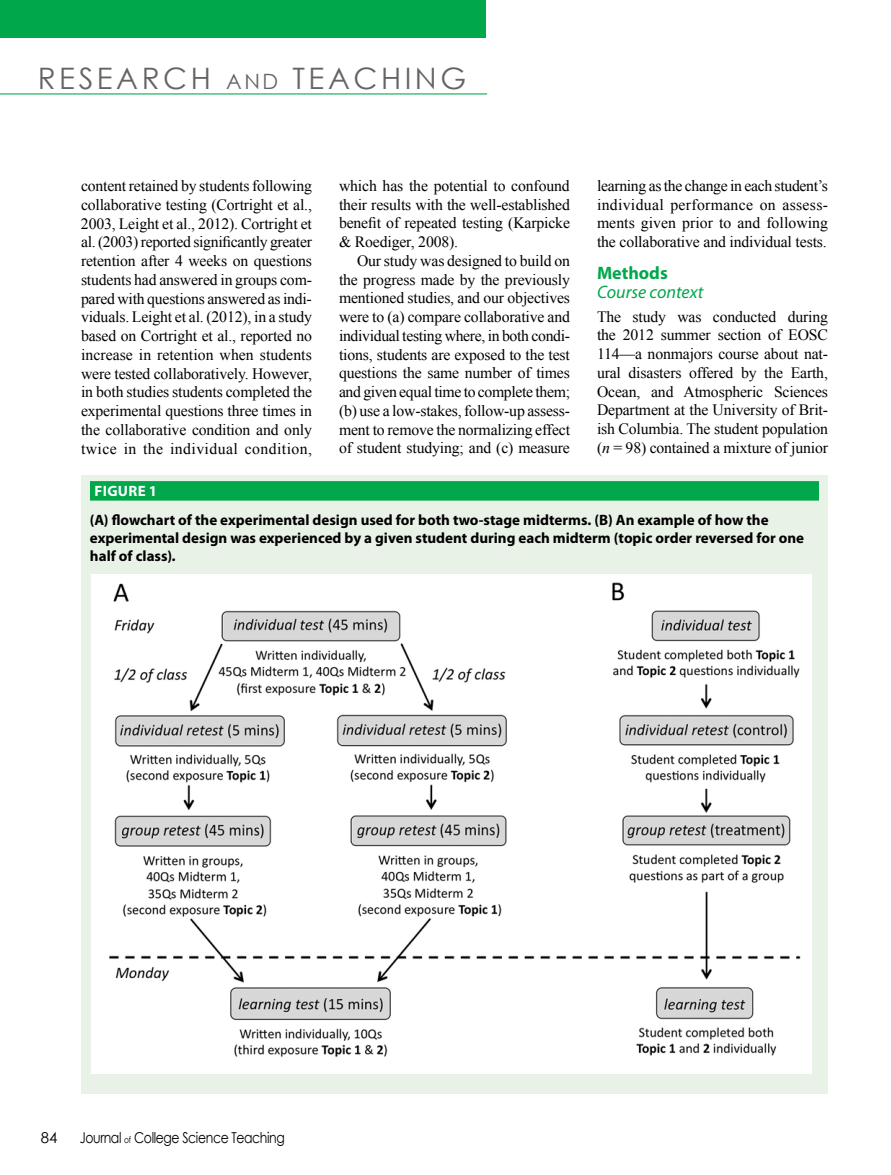
<style>
.page{position:relative;width:891px;height:1175px;background:#fff}
.page>*{position:absolute;margin:0;border:0;box-sizing:border-box;transform-origin:0 0}
.t1{font:29.55px "Century Gothic";letter-spacing:.12em;color:#636466}
.t2{font:italic 18px "Myriad Pro";color:#00a84b}
.t3{font:700 18px "Myriad Pro";color:#00a84b}
.t4{font:15.75px/18.8px "Times New Roman";letter-spacing:-.01em;color:#000;text-align:justify}
.t5{font:700 15px/18px "Myriad Pro";color:#000}
.t6{font:15px "Century Gothic";letter-spacing:-.03em;color:#000;scale:.83 1}
.t7{font:700 15px "Myriad Pro";letter-spacing:.02em;color:#fff}
.t8{font:15px "Century Gothic";letter-spacing:-.03em;color:#000}
.s1{font-size:21.15px}
.s2{font-style:italic}
.s3{font-size:9px}
</style>
<div class="page">
<div style="left:0;top:0;width:486px;height:38px;background:#00a84b"></div>
<hr style="left:0;top:93px;width:487px;height:1px;background:#00a84b">
<div style="left:81px;top:476px;width:747px;height:618px;background:#e8f2e6"></div>
<div style="left:90px;top:481px;width:729px;height:19px;background:#00a84b"></div>
<img style="left:92px;top:575px;width:720px;height:498px">
<h1 class="t1" style="left:38px;top:58px;width:430px">RESEARCH <span class="s1">AND</span> TEACHING</h1>
<p class="t4" style="left:81px;top:176px;width:233px">content retained by students following collaborative testing (Cortright et al., 2003, Leight et al., 2012). Cortright et al. (2003) reported significantly greater retention after 4 weeks on questions students had answered in groups com&shy;pared with questions answered as indi&shy;viduals. Leight et al. (2012), in a study based on Cortright et al., reported no increase in retention when students were tested collaboratively. However, in both studies students completed the experimental questions three times in the collaborative condition and only twice in the individual condition,</p>
<p class="t4" style="left:339px;top:176px;width:233px">which has the potential to confound their results with the well-established benefit of repeated testing (Karpicke &amp; Roediger, 2008).</p>
<p class="t4" style="left:339px;top:251px;width:233px;text-indent:18px">Our study was designed to build on the progress made by the previously mentioned studies, and our objectives were to (a) compare collaborative and individual testing where, in both condi&shy;tions, students are exposed to the test questions the same number of times and given equal time to complete them; (b) use a low-stakes, follow-up assess&shy;ment to remove the normalizing effect of student studying; and (c) measure</p>
<p class="t4" style="left:597px;top:176px;width:233px">learning as the change in each student’s individual performance on assess&shy;ments given prior to and following the collaborative and individual tests.</p>
<p class="t3" style="left:597px;top:263px;width:72px">Methods</p>
<p class="t2" style="left:597px;top:280px;width:108px">Course context</p>
<p class="t4" style="left:597px;top:307px;width:233px">The study was conducted during the 2012 summer section of EOSC 114—a nonmajors course about nat&shy;ural disasters offered by the Earth, Ocean, and Atmospheric Sciences Department at the University of Brit&shy;ish Columbia. The student population (<span class="s2">n</span> = 98) contained a mixture of junior</p>
<p class="t7" style="left:95px;top:482px;width:64px">FIGURE 1</p>
<p class="t5" style="left:90px;top:511px;width:716px">(A) flowchart of the experimental design used for both two-stage midterms. (B) An example of how the experimental design was experienced by a given student during each midterm (topic order reversed for one half of class)<span class="s2">.</span></p>
<p class="t8" style="left:41px;top:1127px;width:18px">84</p>
<p class="t6" style="left:80px;top:1127px;width:249px">Journal <span class="s3">of</span> College Science Teaching</p>
</div>
